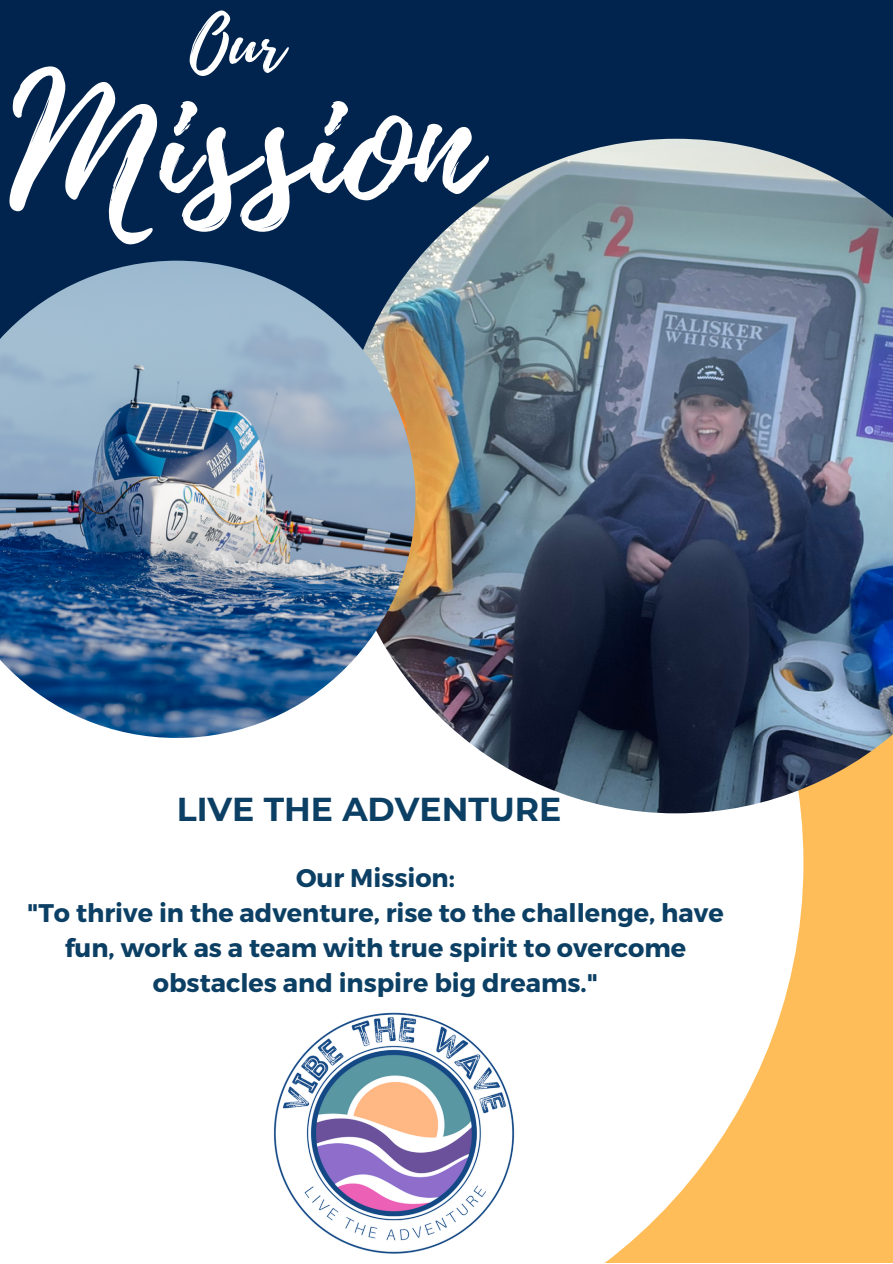
<style>
.page{position:relative;width:893px;height:1264px;background:#fff}
.page>*{position:absolute;margin:0;border:0;box-sizing:border-box;transform-origin:0 0}
.t1{font:179.85px "Playlist Script";color:#fff}
.t2{font:73.5px "Playlist Script";color:#fff}
.t3{font:700 33px "Montserrat";color:#0c3f64}
.t4{font:700 25.5px/34.8px "Montserrat";color:#0c3f64;text-align:center}
</style>
<div class="page">
<div style="left:0;top:0;width:892px;height:1262px;background:#00244e"></div>
<div style="left:428px;top:631px;width:464px;height:631px;background:#ffbd59"></div>
<svg style="left:0;top:738px;width:803px;height:524px;background:#fff9f1"></svg>
<img style="left:338px;top:139px;width:554px;height:674px">
<img style="left:211px;top:996px;width:354px;height:266px">
<img style="left:0;top:261px;width:415px;height:477px">
<p class="t2" style="left:190px;top:-9px;width:95px">Our</p>
<p class="t1" style="left:10px;top:17px;width:467px">Mission</p>
<p class="t3" style="left:177px;top:788px;width:386px">LIVE THE ADVENTURE</p>
<p class="t4" style="left:296px;top:859px;width:160px">Our Mission:</p>
<p class="t4" style="left:27px;top:894px;width:698px">"To thrive in the adventure, rise to the challenge, have fun, work as a team with true spirit to overcome obstacles and inspire big dreams."</p>
</div>
